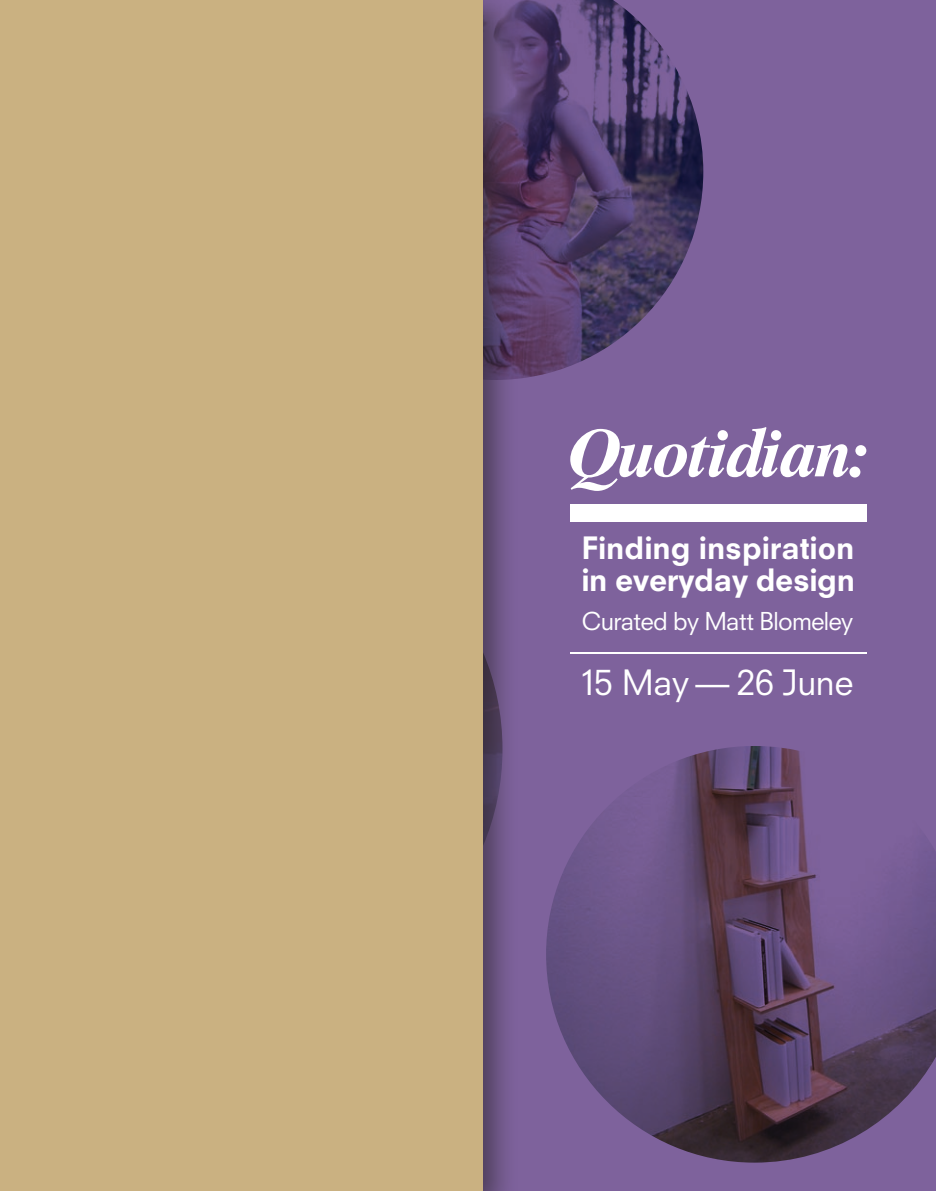
<style>
.page{position:relative;width:936px;height:1191px;background:#fff}
.page>*{position:absolute;margin:0;border:0;box-sizing:border-box;transform-origin:0 0}
.t1{font:italic 700 67px "Times Ten";letter-spacing:-.035em;color:#fff}
.t2{font:34px "Neuzeit S";letter-spacing:-.01em;color:#fff}
.t3{font:800 30px/32px "Neuzeit S";letter-spacing:-.005em;color:#fff}
.t4{font:24px "Neuzeit S";letter-spacing:-.03em;color:#fff}
</style>
<div class="page">
<div style="left:0;top:0;width:935px;height:1191px;background:#7e629c"></div>
<div style="left:570px;top:505px;width:296px;height:17px;background:#fff"></div>
<hr style="left:570px;top:651px;width:296px;height:2px;background:#fff">
<img style="left:546px;top:746px;width:389px;height:416px">
<img style="left:517px;top:0;width:186px;height:379px">
<div style="left:0;top:0;width:517px;height:1191px;background:#231f20;opacity:.55"></div>
<div style="left:0;top:0;width:482px;height:1191px;background:#cab181"></div>
<h1 class="t1" style="left:566px;top:412px;width:304px">Quotidian:</h1>
<p class="t3" style="left:581px;top:532px;width:275px">Finding inspiration in everyday design</p>
<p class="t4" style="left:581px;top:607px;width:273px">Curated by Matt Blomeley</p>
<p class="t2" style="left:578px;top:662px;width:276px">15 May — 26 June</p>
</div>
